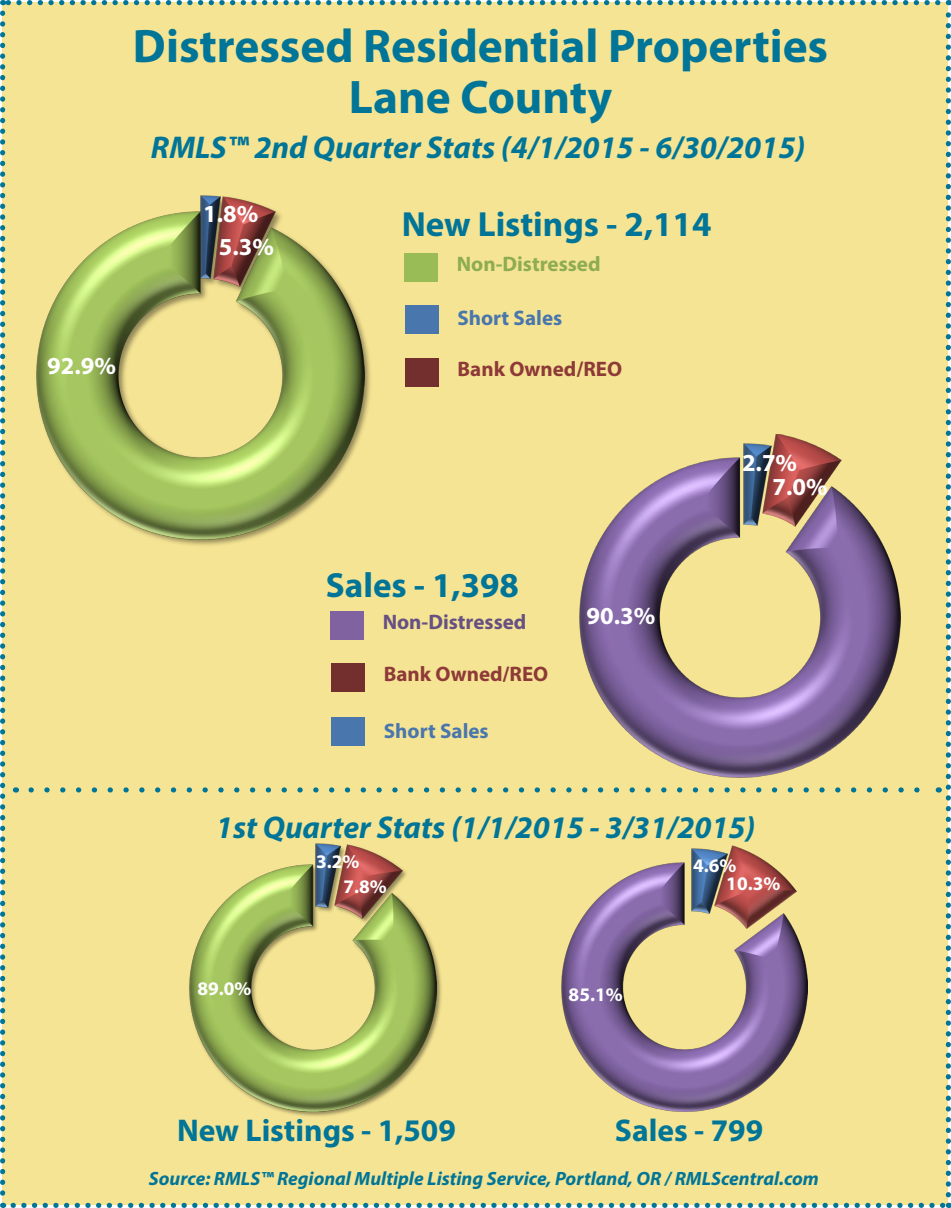
<style>
.page{position:relative;width:951px;height:1208px;background:#fff}
.page>*{position:absolute;margin:0;border:0;box-sizing:border-box;transform-origin:0 0}
.t1{font:700 47.25px "Myriad Pro";color:#007598}
.t2{font:700 35px "Myriad Pro";color:#007598}
.t3{font:italic 700 31.5px "Myriad Pro";color:#007598}
.t4{font:700 31.5px "Myriad Pro";color:#007598}
.t5{font:700 24.5px "Myriad Pro";color:#fff}
.t6{font:700 21px "Myriad Pro";color:#8e3a38}
.t7{font:700 21px "Myriad Pro";color:#4976ad}
.t8{font:700 21px "Myriad Pro";color:#8eac52}
.t9{font:700 21px "Myriad Pro";color:#675182}
.t10{font:italic 700 19.25px "Myriad Pro";color:#007598}
.t11{font:700 19.25px "Myriad Pro";color:#fff}
</style>
<div class="page">
<div style="left:3px;top:3px;width:945px;height:1202px;background:#f5e493"></div>
<svg style="left:13px;top:1202px;width:929px;height:5px"></svg>
<svg style="left:0;top:13px;width:5px;height:1194px"></svg>
<svg style="left:945px;top:0;width:5px;height:1194px"></svg>
<svg style="left:3px;top:0;width:934px;height:5px"></svg>
<svg style="left:31px;top:787px;width:889px;height:5px"></svg>
<div style="left:405px;top:305px;width:33px;height:29px;background:#4976ad"></div>
<div style="left:405px;top:358px;width:33px;height:28px;background:#732f2e"></div>
<div style="left:404px;top:253px;width:34px;height:28px;background:#99bc56"></div>
<div style="left:331px;top:717px;width:34px;height:29px;background:#4976ad"></div>
<div style="left:331px;top:663px;width:33px;height:29px;background:#732f2e"></div>
<div style="left:330px;top:611px;width:34px;height:29px;background:#8062a0"></div>
<svg style="left:189px;top:843px;width:253px;height:274px"></svg>
<svg style="left:561px;top:845px;width:247px;height:267px"></svg>
<svg style="left:36px;top:195px;width:335px;height:351px"></svg>
<svg style="left:579px;top:434px;width:322px;height:344px"></svg>
<p class="t5" style="left:47px;top:350px;width:70px">92.9%</p>
<p class="t1" style="left:133px;top:16px;width:696px">Distressed Residential Properties</p>
<p class="t1" style="left:349px;top:66px;width:265px">Lane County</p>
<p class="t3" style="left:151px;top:126px;width:655px">RMLS™ 2nd Quarter Stats (4/1/2015 - 6/30/2015)</p>
<p class="t5" style="left:203px;top:198px;width:57px">1.8%</p>
<p class="t5" style="left:219px;top:230px;width:57px">5.3%</p>
<p class="t2" style="left:401px;top:202px;width:311px">New Listings - 2,114</p>
<p class="t8" style="left:456px;top:250px;width:145px">Non-Distressed</p>
<p class="t7" style="left:457px;top:304px;width:106px">Short Sales</p>
<p class="t6" style="left:457px;top:355px;width:166px">Bank Owned/REO</p>
<p class="t2" style="left:326px;top:563px;width:195px">Sales - 1,398</p>
<p class="t9" style="left:382px;top:608px;width:145px">Non-Distressed</p>
<p class="t6" style="left:383px;top:660px;width:166px">Bank Owned/REO</p>
<p class="t7" style="left:384px;top:717px;width:106px">Short Sales</p>
<p class="t5" style="left:586px;top:600px;width:70px">90.3%</p>
<p class="t5" style="left:741px;top:446px;width:57px">2.7%</p>
<p class="t5" style="left:772px;top:471px;width:57px">7.0%</p>
<p class="t3" style="left:216px;top:806px;width:541px">1st Quarter Stats (1/1/2015 - 3/31/2015)</p>
<p class="t11" style="left:316px;top:848px;width:45px">3.2%</p>
<p class="t11" style="left:343px;top:873px;width:45px">7.8%</p>
<p class="t11" style="left:692px;top:852px;width:45px">4.6%</p>
<p class="t11" style="left:726px;top:871px;width:55px">10.3%</p>
<p class="t11" style="left:197px;top:976px;width:55px">89.0%</p>
<p class="t11" style="left:568px;top:982px;width:55px">85.1%</p>
<p class="t4" style="left:177px;top:1109px;width:280px">New Listings - 1,509</p>
<p class="t4" style="left:614px;top:1109px;width:150px">Sales - 799</p>
<p class="t10" style="left:149px;top:1165px;width:671px">Source: RMLS™ Regional Multiple Listing Service, Portland, OR / RMLScentral.com</p>
</div>
